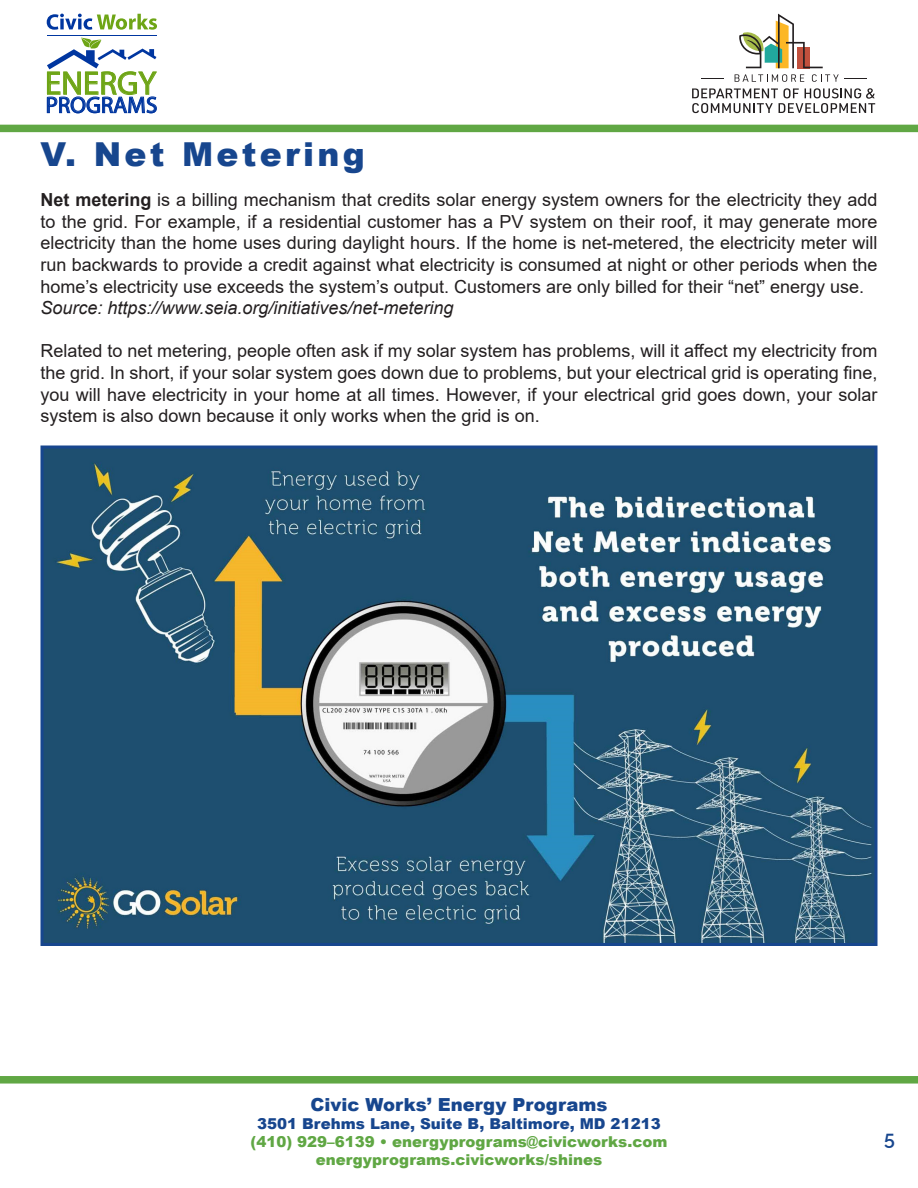
<style>
.page{position:relative;width:918px;height:1188px;background:#fff}
.page>*{position:absolute;margin:0;border:0;box-sizing:border-box;transform-origin:0 0}
.t1{font:900 33px "Arial";letter-spacing:.1em;color:#17468e}
.t2{font:33px "Myriad Pro";color:#6ea516}
.t3{font:22.95px "Myriad Pro";color:#0036a0}
.t4{font:600 19.5px "Raleway";color:#17468e}
.Regular_Text{font:18px/21.6px "Arial";color:#231f20;text-align:justify}
.Regular_Text-2{font:italic 18px "Arial";color:#231f20}
.t5{font:900 18px "Arial";color:#17468e}
.t6{font:900 15px/18px "Arial";color:#60a744;text-align:center}
.t7{font:900 15px "Arial";color:#17468e}
.s1{font-weight:700}
</style>
<div class="page">
<div style="left:0;top:125px;width:918px;height:7px;background:#60a744"></div>
<div style="left:0;top:1076px;width:918px;height:8px;background:#60a744"></div>
<svg style="left:47px;top:14px;width:110px;height:16px"></svg>
<hr style="left:47px;top:35px;width:110px;height:1px;background:#0036a0">
<svg style="left:47px;top:38px;width:109px;height:31px"></svg>
<svg style="left:692px;top:88px;width:183px;height:25px"></svg>
<svg style="left:735px;top:74px;width:69px;height:8px"></svg>
<svg style="left:812px;top:74px;width:55px;height:8px"></svg>
<svg style="left:701px;top:78px;width:23px;height:1px"></svg>
<svg style="left:739px;top:14px;width:84px;height:54px"></svg>
<img style="left:44px;top:450px;width:830px;height:492px">
<div style="left:40px;top:446px;width:838px;height:500px;border:3px solid #17468e"></div>
<h1 class="t2" style="left:45px;top:63px;width:113px">ENERGY</h1>
<p class="t3" style="left:46px;top:91px;width:113px">PROGRAMS</p>
<p class="t1" style="left:40px;top:131px;width:326px">V. Net Metering</p>
<p class="Regular_Text" style="left:40px;top:189px;width:839px"><span class="s1">Net metering</span> is a billing mechanism that credits solar energy system owners for the electricity they add to the grid. For example, if a residential customer has a PV system on their roof, it may generate more electricity than the home uses during daylight hours. If the home is net-metered, the electricity meter will run backwards to provide a credit against what electricity is consumed at night or other periods when the home’s electricity use exceeds the system’s output. Customers are only billed for their “net” energy use.</p>
<p class="Regular_Text-2" style="left:40px;top:296px;width:415px">Source: https://www.seia.org/initiatives/net-metering</p>
<p class="Regular_Text" style="left:40px;top:340px;width:838px">Related to net metering, people often ask if my solar system has problems, will it affect my electricity from the grid. In short, if your solar system goes down due to problems, but your electrical grid is operating fine, you will have electricity in your home at all times. However, if your electrical grid goes down, your solar system is also down because it only works when the grid is on.</p>
<p class="t5" style="left:311px;top:1092px;width:298px">Civic Works’ Energy Programs</p>
<p class="t7" style="left:257px;top:1113px;width:405px">3501 Brehms Lane, Suite B, Baltimore, MD 21213</p>
<p class="t6" style="left:251px;top:1132px;width:418px">(410) 929–6139 • energyprograms@civicworks.com energyprograms.civicworks/shines</p>
<p class="t4" style="left:884px;top:1123px;width:12px">5</p>
</div>
